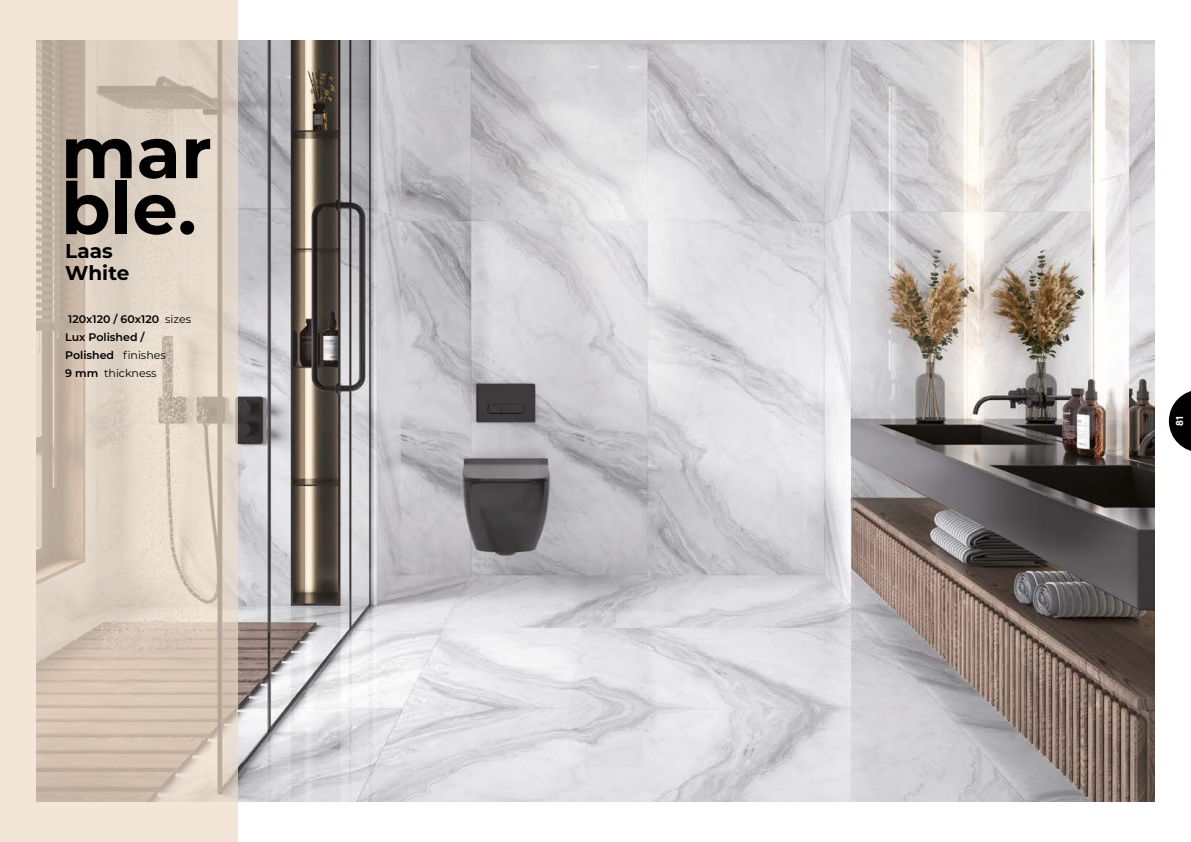
<style>
.page{position:relative;width:1191px;height:842px;background:#fff}
.page>*{position:absolute;margin:0;border:0;box-sizing:border-box;transform-origin:0 0}
.t1{font:700 72px/56px "Montserrat";color:#000}
.t2{font:700 20px/22px "Montserrat";color:#000}
.t3{font:600 11px/18px "Montserrat";color:#000}
.t4{font:700 10px "TT Commons Pro";color:#fff}
.s1{font-weight:400}
</style>
<div class="page">
<svg style="left:1168px;top:391px;width:23px;height:60px"></svg>
<img style="left:238px;top:41px;width:917px;height:760px">
<svg style="left:0;top:0;width:238px;height:842px;background:#ddcfc1"></svg>
<h1 class="t1" style="left:61px;top:121px;width:152px">mar ble.</h1>
<h2 class="t2" style="left:65px;top:239px;width:66px">Laas<br>White</h2>
<p class="t3" style="left:65px;top:310px;width:127px">120x120 / 60x120 <span class="s1">sizes<br></span>Lux Polished /<br>Polished <span class="s1">finishes<br></span>9 mm <span class="s1">thickness</span></p>
<p class="t4" style="left:1172px;top:426px;width:11px;rotate:-90deg">81</p>
</div>
